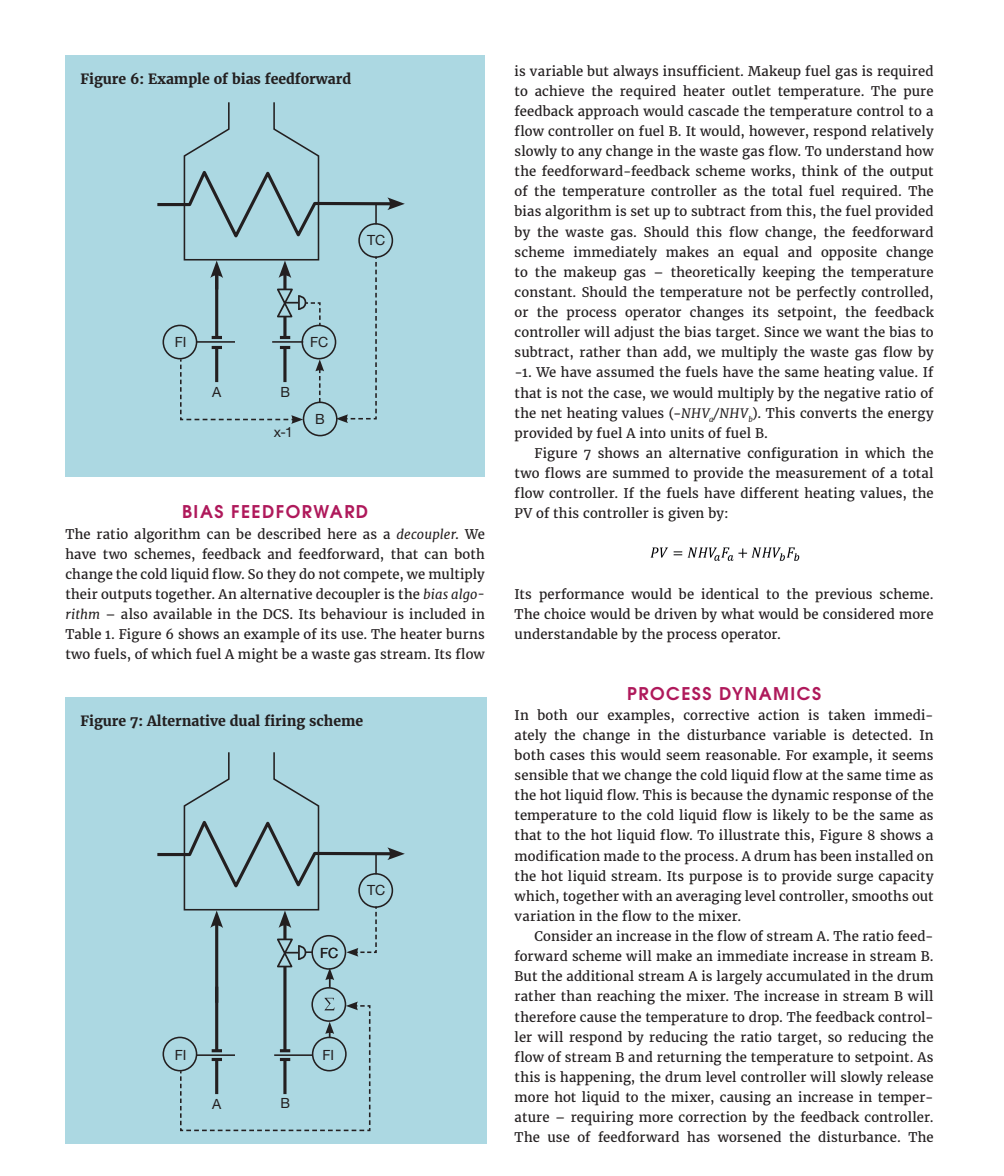
<style>
.page{position:relative;width:1004px;height:1176px;background:#fff}
.page>*{position:absolute;margin:0;border:0;box-sizing:border-box;transform-origin:0 0}
.t1{font:700 17.5px "Te X Gyre Adventor";letter-spacing:.085em;color:#af195b}
.t2{font:700 14px "Merriweather";color:#231f20}
.t3{font:14px "Helvetica Neue LT Std";letter-spacing:-.005em;color:#231f20}
.t4{font:13.12px/20.1px "Merriweather";letter-spacing:.01em;color:#231f20;text-align:justify}
.s1{font-style:italic}
</style>
<div class="page">
<div style="left:65px;top:697px;width:422px;height:446px;background:#acd8e2"></div>
<img style="left:650px;top:547px;width:150px;height:14px">
<div style="left:65px;top:55px;width:420px;height:422px;background:#acd8e2"></div>
<div style="left:311px;top:987px;width:35px;height:35px;border:2px solid #231f20;border-radius:50%"></div>
<div style="left:162px;top:1036px;width:35px;height:35px;border:2px solid #231f20;border-radius:50%"></div>
<div style="left:303px;top:401px;width:34px;height:35px;border:2px solid #231f20;border-radius:50%"></div>
<hr style="left:283px;top:966px;width:3px;height:85px;background:#231f20">
<hr style="left:215px;top:922px;width:3px;height:81px;background:#231f20">
<svg style="left:157px;top:102px;width:248px;height:322px"></svg>
<svg style="left:157px;top:752px;width:248px;height:235px"></svg>
<svg style="left:179px;top:998px;width:192px;height:134px"></svg>
<p class="t2" style="left:80px;top:70px;width:272px">Figure 6: Example of bias feedforward</p>
<p class="t3" style="left:175px;top:334px;width:13px">FI</p>
<p class="t3" style="left:212px;top:384px;width:11px">A</p>
<p class="t3" style="left:280px;top:384px;width:11px">B</p>
<p class="t3" style="left:274px;top:423px;width:21px">x-1</p>
<p class="t3" style="left:310px;top:334px;width:20px">FC</p>
<p class="t3" style="left:315px;top:411px;width:11px">B</p>
<p class="t3" style="left:367px;top:232px;width:20px">TC</p>
<h1 class="t1" style="left:182px;top:497px;width:188px">BIAS FEEDFORWARD</h1>
<p class="t4" style="left:65px;top:524px;width:421px">The ratio algorithm can be described here as a <span class="s1">decoupler</span>. We have two schemes, feedback and feedforward, that can both change the cold liquid flow. So they do not compete, we multiply their outputs together. An alternative decoupler is the <span class="s1">bias algo&shy;rithm</span> – also available in the DCS. Its behaviour is included in Table 1. Figure 6 shows an example of its use. The heater burns two fuels, of which fuel A might be a waste gas stream. Its flow</p>
<p class="t2" style="left:80px;top:712px;width:284px">Figure 7: Alternative dual firing scheme</p>
<p class="t3" style="left:320px;top:944px;width:20px">FC</p>
<p class="t3" style="left:367px;top:882px;width:20px">TC</p>
<p class="t3" style="left:175px;top:1046px;width:13px">FI</p>
<p class="t3" style="left:322px;top:1046px;width:13px">FI</p>
<p class="t3" style="left:212px;top:1095px;width:11px">A</p>
<p class="t3" style="left:280px;top:1094px;width:11px">B</p>
<p class="t4" style="left:514px;top:61px;width:420px">is variable but always insufficient. Makeup fuel gas is required to achieve the required heater outlet temperature. The pure feedback approach would cascade the temperature control to a flow controller on fuel B. It would, however, respond relatively slowly to any change in the waste gas flow. To understand how the feedforward-feedback scheme works, think of the output of the temperature controller as the total fuel required. The bias algorithm is set up to subtract from this, the fuel provided by the waste gas. Should this flow change, the feedforward scheme immediately makes an equal and opposite change to the makeup gas – theoretically keeping the temperature constant. Should the temperature not be perfectly controlled, or the process operator changes its setpoint, the feedback controller will adjust the bias target. Since we want the bias to subtract, rather than add, we multiply the waste gas flow by -1. We have assumed the fuels have the same heating value. If that is not the case, we would multiply by the negative ratio of the net heating values (-<span class="s1">NHV</span><sub>a</sub><span class="s1">/NHV</span><sub>b</sub>). This converts the energy provided by fuel A into units of fuel B.</p>
<p class="t4" style="left:514px;top:443px;width:420px;text-indent:20px">Figure 7 shows an alternative configuration in which the two flows are summed to provide the measurement of a total flow controller. If the fuels have different heating values, the PV of this controller is given by:</p>
<p class="t4" style="left:514px;top:584px;width:420px">Its performance would be identical to the previous scheme.<br>The choice would be driven by what would be considered more understandable by the process operator.</p>
<h1 class="t1" style="left:627px;top:678px;width:195px">PROCESS DYNAMICS</h1>
<p class="t4" style="left:514px;top:705px;width:420px">In both our examples, corrective action is taken immedi&shy;ately the change in the disturbance variable is detected. In both cases this would seem reasonable. For example, it seems sensible that we change the cold liquid flow at the same time as the hot liquid flow. This is because the dynamic response of the temperature to the cold liquid flow is likely to be the same as that to the hot liquid flow. To illustrate this, Figure 8 shows a modification made to the process. A drum has been installed on the hot liquid stream. Its purpose is to provide surge capacity which, together with an averaging level controller, smooths out variation in the flow to the mixer.</p>
<p class="t4" style="left:514px;top:926px;width:420px;text-indent:20px">Consider an increase in the flow of stream A. The ratio feed&shy;forward scheme will make an immediate increase in stream B.<br>But the additional stream A is largely accumulated in the drum rather than reaching the mixer. The increase in stream B will therefore cause the temperature to drop. The feedback control&shy;ler will respond by reducing the ratio target, so reducing the flow of stream B and returning the temperature to setpoint. As this is happening, the drum level controller will slowly release more hot liquid to the mixer, causing an increase in temper&shy;ature – requiring more correction by the feedback controller.<br>The use of feedforward has worsened the disturbance. The</p>
</div>
